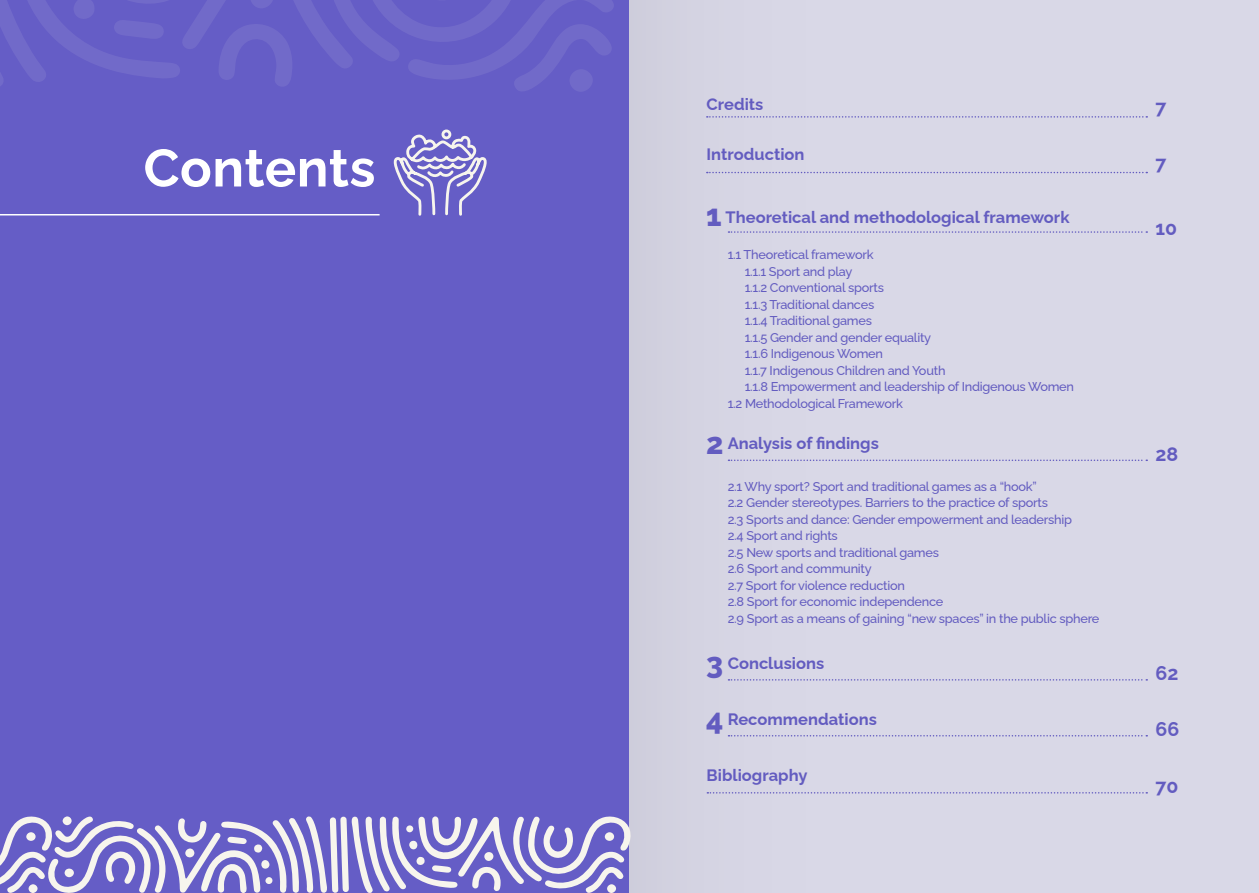
<style>
.page{position:relative;width:1259px;height:893px;background:#fff}
.page>*{position:absolute;margin:0;border:0;box-sizing:border-box;transform-origin:0 0}
.t1{font:700 52.5px "Raleway";letter-spacing:.01em;color:#fff}
.t2{font:800 30px/55.9px "Raleway";color:#635cc0}
.t3{font:700 19.5px "Raleway";color:#635cc0}
.t4{font:700 16.5px "Raleway";color:#635cc0}
.t5{font:500 12.75px/16.5px "Raleway";letter-spacing:-.02em;color:#635cc0}
</style>
<div class="page">
<div style="left:0;top:0;width:629px;height:893px;background:#655dc6"></div>
<div style="left:629px;top:0;width:630px;height:893px;background:#d9d8e7"></div>
<svg style="left:0;top:814px;width:631px;height:79px"></svg>
<div style="left:484px;top:852px;width:9px;height:9px;background:#f7f5ed;border-radius:50%"></div>
<div style="left:406px;top:825px;width:7px;height:7px;background:#f7f5ed;border-radius:50%"></div>
<div style="left:607px;top:884px;width:9px;height:9px;background:#f7f5ed;border-radius:50%"></div>
<div style="left:605px;top:832px;width:9px;height:9px;background:#f7f5ed;border-radius:50%"></div>
<svg style="left:728px;top:231px;width:419px;height:2px"></svg>
<svg style="left:728px;top:460px;width:419px;height:1px"></svg>
<svg style="left:728px;top:679px;width:419px;height:2px"></svg>
<svg style="left:728px;top:735px;width:419px;height:1px"></svg>
<svg style="left:707px;top:792px;width:440px;height:2px"></svg>
<svg style="left:707px;top:116px;width:440px;height:2px"></svg>
<svg style="left:707px;top:172px;width:440px;height:1px"></svg>
<svg style="left:0;top:0;width:633px;height:217px"></svg>
<p class="t4" style="left:706px;top:91px;width:58px">Credits</p>
<p class="t4" style="left:706px;top:141px;width:99px">Introduction</p>
<h3 class="t3" style="left:1155px;top:92px;width:12px">7</h3>
<h1 class="t1" style="left:144px;top:126px;width:233px">Contents</h1>
<h3 class="t3" style="left:1155px;top:148px;width:12px">7</h3>
<h2 class="t2" style="left:706px;top:184px;width:17px">1</h2>
<p class="t4" style="left:725px;top:204px;width:345px">Theoretical and methodological framework</p>
<p class="t5" style="left:728px;top:245px;width:147px">1.1 Theoretical framework</p>
<p class="t5" style="left:745px;top:261px;width:109px">1.1.1 Sport and play</p>
<p class="t5" style="left:745px;top:278px;width:141px">1.1.2 Conventional sports</p>
<p class="t5" style="left:745px;top:294px;width:131px">1.1.3 Traditional dances</p>
<p class="t5" style="left:745px;top:311px;width:129px">1.1.4 Traditional games</p>
<p class="t5" style="left:745px;top:327px;width:188px">1.1.5 Gender and gender equality</p>
<p class="t5" style="left:745px;top:344px;width:140px">1.1.6 Indigenous Women</p>
<p class="t5" style="left:745px;top:360px;width:202px">1.1.7 Indigenous Children and Youth</p>
<p class="t5" style="left:745px;top:377px;width:331px">1.1.8 Empowerment and leadership of Indigenous Women</p>
<p class="t5" style="left:728px;top:393px;width:177px">1.2 Methodological Framework</p>
<h2 class="t2" style="left:706px;top:412px;width:19px">2</h2>
<p class="t4" style="left:728px;top:430px;width:153px">Analysis of findings</p>
<p class="t5" style="left:728px;top:477px;width:373px">2.1 Why sport? Sport and traditional games as a “hook”<br>2.2 Gender stereotypes. Barriers to the practice of sports<br>2.3 Sports and dance: Gender empowerment and leadership<br>2.4 Sport and rights<br>2.5 New sports and traditional games<br>2.6 Sport and community<br>2.7 Sport for violence reduction<br>2.8 Sport for economic independence<br>2.9 Sport as a means of gaining “new spaces” in the public sphere</p>
<h2 class="t2" style="left:706px;top:632px;width:19px">3<br>4</h2>
<p class="t4" style="left:728px;top:650px;width:98px">Conclusions</p>
<p class="t4" style="left:728px;top:706px;width:151px">Recommendations</p>
<p class="t4" style="left:706px;top:762px;width:102px">Bibliography</p>
<h3 class="t3" style="left:1155px;top:212px;width:23px">10</h3>
<h3 class="t3" style="left:1155px;top:438px;width:24px">28</h3>
<h3 class="t3" style="left:1155px;top:658px;width:24px">62</h3>
<h3 class="t3" style="left:1155px;top:714px;width:25px">66</h3>
<h3 class="t3" style="left:1155px;top:771px;width:24px">70</h3>
</div>
